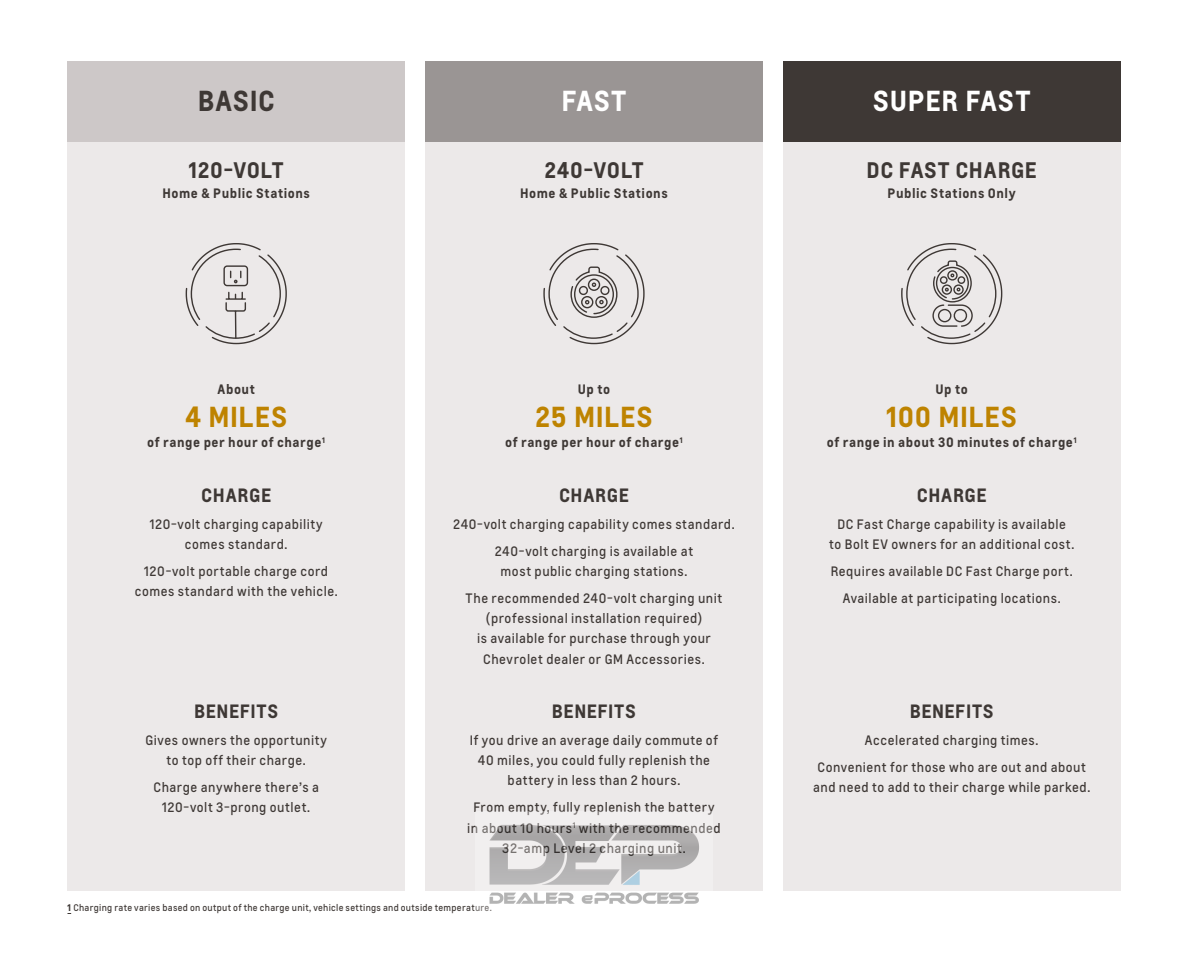
<style>
.page{position:relative;width:1188px;height:972px;background:#fff}
.page>*{position:absolute;margin:0;border:0;box-sizing:border-box;transform-origin:0 0}
.t1{font:700 27px "Louis Global 2";letter-spacing:.025em;color:#be8300}
.t2{font:700 27px "Louis Global 2";letter-spacing:.03em;color:#fff}
.t3{font:700 27px "Louis Global 2";letter-spacing:.03em;color:#3e3835}
.t4{font:700 21px "Louis Global 2";letter-spacing:.025em;color:#3e3835}
.t5{font:700 18px "Louis Global 2";letter-spacing:.03em;color:#3e3835}
.t6{font:12.75px/20.2px "Louis Global 2";letter-spacing:.04em;color:#3e3835;text-align:center}
.t7{font:700 12.75px "Louis Global 2";letter-spacing:.04em;color:#3e3835}
.t8{font:9px "Louis Global 2";letter-spacing:.035em;color:#3e3835}
.s1{font-weight:700}
</style>
<div class="page">
<div style="left:68px;top:122px;width:337px;height:769px;background:#ece9e9"></div>
<div style="left:425px;top:122px;width:338px;height:769px;background:#ece9e9"></div>
<div style="left:783px;top:122px;width:337px;height:769px;background:#ece9e9"></div>
<div style="left:68px;top:61px;width:337px;height:81px;background:#cdc8c8"></div>
<div style="left:425px;top:61px;width:338px;height:81px;background:#9a9594"></div>
<div style="left:783px;top:61px;width:337px;height:81px;background:#3e3835"></div>
<svg style="left:185px;top:243px;width:102px;height:102px"></svg>
<svg style="left:543px;top:243px;width:102px;height:102px"></svg>
<svg style="left:901px;top:243px;width:102px;height:102px"></svg>
<img style="left:489px;top:825px;width:210px;height:79px">
<h1 class="t3" style="left:198px;top:81px;width:79px">BASIC</h1>
<h1 class="t2" style="left:561px;top:81px;width:67px">FAST</h1>
<h1 class="t2" style="left:873px;top:81px;width:159px">SUPER FAST</h1>
<h2 class="t4" style="left:189px;top:154px;width:96px">120-VOLT</h2>
<p class="t7" style="left:162px;top:184px;width:149px">Home &amp; Public Stations</p>
<p class="t7" style="left:218px;top:380px;width:39px">About</p>
<h1 class="t1" style="left:185px;top:397px;width:104px">4 MILES</h1>
<p class="t7" style="left:147px;top:433px;width:179px">of range per hour of charge<sup>1</sup></p>
<h3 class="t5" style="left:201px;top:482px;width:71px">CHARGE</h3>
<p class="t6" style="left:150px;top:514px;width:174px">120-volt charging capability comes standard.</p>
<p class="t6" style="left:135px;top:561px;width:204px">120-volt portable charge cord comes standard with the vehicle.</p>
<h3 class="t5" style="left:194px;top:698px;width:86px">BENEFITS</h3>
<p class="t6" style="left:145px;top:730px;width:183px">Gives owners the opportunity to top off their charge.</p>
<p class="t6" style="left:154px;top:777px;width:167px">Charge anywhere there’s a<br>120-volt 3-prong outlet.</p>
<h2 class="t4" style="left:544px;top:154px;width:101px">240-VOLT</h2>
<p class="t7" style="left:520px;top:184px;width:149px">Home &amp; Public Stations</p>
<p class="t7" style="left:578px;top:380px;width:34px">Up to</p>
<h1 class="t1" style="left:535px;top:397px;width:119px">25 MILES</h1>
<p class="t7" style="left:505px;top:433px;width:179px">of range per hour of charge<sup>1</sup></p>
<h3 class="t5" style="left:559px;top:482px;width:71px">CHARGE</h3>
<p class="t6" style="left:453px;top:510px;width:283px;line-height:27px">240-volt charging capability comes standard.<br>240-volt charging is available at</p>
<p class="t6" style="left:466px;top:557px;width:258px;line-height:27px">most public charging stations.<br>The recommended 240-volt charging unit</p>
<p class="t6" style="left:477px;top:608px;width:235px">(professional installation required)<br>is available for purchase through your<br>Chevrolet dealer or GM Accessories.</p>
<h3 class="t5" style="left:552px;top:698px;width:86px">BENEFITS</h3>
<p class="t6" style="left:470px;top:730px;width:250px">If you drive an average daily commute of<br>40 miles, you could fully replenish the battery in less than 2 hours.</p>
<p class="t6" style="left:467px;top:797px;width:255px">From empty, fully replenish the battery in about 10 hours<sup>1</sup> with the recommended<br>32-amp Level 2 charging unit.</p>
<p class="t8" style="left:68px;top:902px;width:426px"><span class="s1">1</span> Charging rate varies based on output of the charge unit, vehicle settings and outside temperature.</p>
<h2 class="t4" style="left:867px;top:154px;width:172px">DC FAST CHARGE</h2>
<p class="t7" style="left:888px;top:184px;width:130px">Public Stations Only</p>
<p class="t7" style="left:936px;top:380px;width:34px">Up to</p>
<h1 class="t1" style="left:886px;top:397px;width:132px">100 MILES</h1>
<p class="t7" style="left:827px;top:433px;width:251px">of range in about 30 minutes of charge<sup>1</sup></p>
<h3 class="t5" style="left:917px;top:482px;width:71px">CHARGE</h3>
<p class="t6" style="left:829px;top:514px;width:247px">DC Fast Charge capability is available<br>to Bolt EV owners for an additional cost.</p>
<p class="t6" style="left:831px;top:557px;width:244px;line-height:27px">Requires available DC Fast Charge port.<br>Available at participating locations.</p>
<h3 class="t5" style="left:910px;top:698px;width:86px">BENEFITS</h3>
<p class="t6" style="left:818px;top:727px;width:270px;line-height:27px">Accelerated charging times.<br>Convenient for those who are out and about</p>
<p class="t6" style="left:813px;top:777px;width:279px">and need to add to their charge while parked.</p>
</div>
